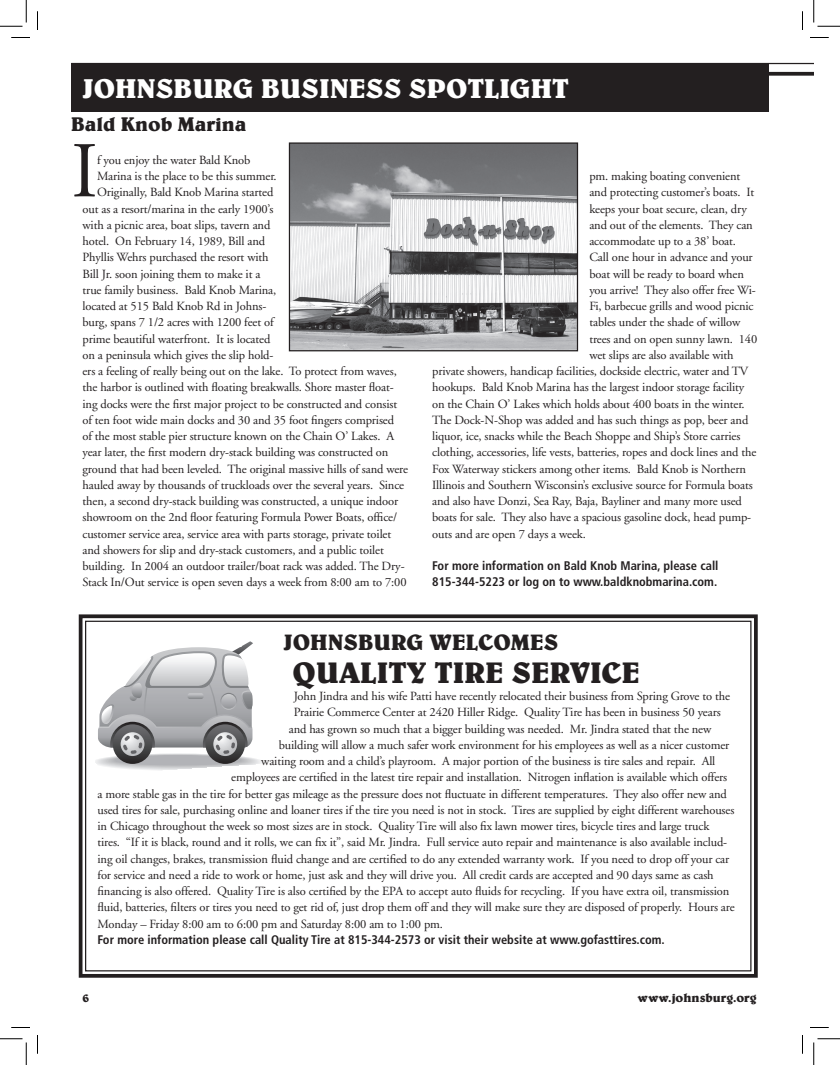
<style>
.page{position:relative;width:840px;height:1065px;background:#fff}
.page>*{position:absolute;margin:0;border:0;box-sizing:border-box;transform-origin:0 0}
.t1{font:78.88px "Adobe Garamond";color:#231f20}
.t2{font:700 30px "Belwe";color:#231f20}
.t3{font:700 27.5px "Belwe";color:#fff}
.t4{font:700 22.5px "Belwe";color:#231f20}
.t5{font:700 20px "Belwe";color:#231f20}
.t6{font:12.5px "Adobe Garamond";letter-spacing:-.01em;color:#231f20}
.t7{font:700 condensed 12.5px/16.2px "Frutiger";color:#231f20}
.t8{font:700 12.5px "Belwe";color:#231f20}
</style>
<div class="page">
<hr style="left:71px;top:63px;width:743px;height:1px;background:#231f20">
<svg style="left:769px;top:72px;width:45px;height:4px"></svg>
<div style="left:71px;top:63px;width:698px;height:49px;background:#231f20"></div>
<img style="left:291px;top:144px;width:285px;height:205px">
<div style="left:289px;top:142px;width:289px;height:209px;border:1px solid #231f20"></div>
<svg style="left:78px;top:614px;width:680px;height:364px"></svg>
<svg style="left:11px;top:37px;width:19px;height:1px"></svg>
<svg style="left:810px;top:37px;width:19px;height:1px"></svg>
<svg style="left:11px;top:1027px;width:19px;height:1px"></svg>
<svg style="left:810px;top:1027px;width:19px;height:1px"></svg>
<svg style="left:37px;top:11px;width:1px;height:19px"></svg>
<svg style="left:37px;top:1035px;width:1px;height:19px"></svg>
<svg style="left:802px;top:11px;width:1px;height:19px"></svg>
<svg style="left:802px;top:1035px;width:1px;height:19px"></svg>
<svg style="left:0;top:0;width:27px;height:27px"></svg>
<svg style="left:0;top:1039px;width:27px;height:26px"></svg>
<svg style="left:814px;top:0;width:26px;height:27px"></svg>
<svg style="left:814px;top:1039px;width:26px;height:26px"></svg>
<h3 class="t3" style="left:82px;top:72px;width:488px">Johnsburg business Spotlight</h3>
<h3 class="t5" style="left:71px;top:112px;width:177px">Bald Knob Marina</h3>
<h1 class="t1" style="left:71px;top:129px;width:28px">I</h1>
<p class="t6" style="left:97px;top:153px;width:155px">f you enjoy the water Bald Knob</p>
<p class="t6" style="left:97px;top:169px;width:181px">Marina is the place to be this summer.</p>
<p class="t6" style="left:97px;top:186px;width:178px">Originally, Bald Knob Marina started</p>
<p class="t6" style="left:83px;top:202px;width:193px">out as a resort/marina in the early 1900’s</p>
<p class="t6" style="left:83px;top:218px;width:189px">with a picnic area, boat slips, tavern and</p>
<p class="t6" style="left:83px;top:234px;width:184px">hotel. On February 14, 1989, Bill and</p>
<p class="t6" style="left:83px;top:251px;width:188px">Phyllis Wehrs purchased the resort with</p>
<p class="t6" style="left:83px;top:267px;width:179px">Bill Jr. soon joining them to make it a</p>
<p class="t6" style="left:83px;top:283px;width:195px">true family business. Bald Knob Marina,</p>
<p class="t6" style="left:83px;top:299px;width:185px">located at 515 Bald Knob Rd in Johns-</p>
<p class="t6" style="left:83px;top:316px;width:193px">burg, spans 7 1/2 acres with 1200 feet of</p>
<p class="t6" style="left:83px;top:332px;width:189px">prime beautiful waterfront. It is located</p>
<p class="t6" style="left:83px;top:348px;width:193px">on a peninsula which gives the slip hold-</p>
<p class="t6" style="left:83px;top:364px;width:316px">ers a feeling of really being out on the lake. To protect from waves,</p>
<p class="t6" style="left:83px;top:381px;width:313px">the harbor is outlined with floating breakwalls. Shore master float-</p>
<p class="t6" style="left:83px;top:397px;width:316px">ing docks were the first major project to be constructed and consist</p>
<p class="t6" style="left:83px;top:413px;width:313px">of ten foot wide main docks and 30 and 35 foot fingers comprised</p>
<p class="t6" style="left:83px;top:429px;width:313px">of the most stable pier structure known on the Chain O’ Lakes. A</p>
<p class="t6" style="left:83px;top:446px;width:307px">year later, the first modern dry-stack building was constructed on</p>
<p class="t6" style="left:83px;top:462px;width:327px">ground that had been leveled. The original massive hills of sand were</p>
<p class="t6" style="left:83px;top:478px;width:323px">hauled away by thousands of truckloads over the several years. Since</p>
<p class="t6" style="left:83px;top:494px;width:317px">then, a second dry-stack building was constructed, a unique indoor</p>
<p class="t6" style="left:83px;top:511px;width:316px">showroom on the 2nd floor featuring Formula Power Boats, office/</p>
<p class="t6" style="left:83px;top:527px;width:310px">customer service area, service area with parts storage, private toilet</p>
<p class="t6" style="left:83px;top:543px;width:303px">and showers for slip and dry-stack customers, and a public toilet</p>
<p class="t6" style="left:83px;top:559px;width:324px">building. In 2004 an outdoor trailer/boat rack was added. The Dry-</p>
<p class="t6" style="left:83px;top:576px;width:326px">Stack In/Out service is open seven days a week from 8:00 am to 7:00</p>
<p class="t6" style="left:589px;top:169px;width:153px">pm. making boating convenient</p>
<p class="t6" style="left:589px;top:186px;width:166px">and protecting customer’s boats. It</p>
<p class="t6" style="left:589px;top:202px;width:159px">keeps your boat secure, clean, dry</p>
<p class="t6" style="left:589px;top:218px;width:165px">and out of the elements. They can</p>
<p class="t6" style="left:589px;top:234px;width:148px">accommodate up to a 38’ boat.</p>
<p class="t6" style="left:589px;top:251px;width:165px">Call one hour in advance and your</p>
<p class="t6" style="left:589px;top:267px;width:156px">boat will be ready to board when</p>
<p class="t6" style="left:589px;top:283px;width:168px">you arrive! They also offer free Wi-</p>
<p class="t6" style="left:589px;top:299px;width:166px">Fi, barbecue grills and wood picnic</p>
<p class="t6" style="left:589px;top:316px;width:152px">tables under the shade of willow</p>
<p class="t6" style="left:589px;top:332px;width:169px">trees and on open sunny lawn. 140</p>
<p class="t6" style="left:589px;top:348px;width:146px">wet slips are also available with</p>
<p class="t6" style="left:432px;top:364px;width:318px">private showers, handicap facilities, dockside electric, water and TV</p>
<p class="t6" style="left:432px;top:381px;width:314px">hookups. Bald Knob Marina has the largest indoor storage facility</p>
<p class="t6" style="left:432px;top:397px;width:314px">on the Chain O’ Lakes which holds about 400 boats in the winter.</p>
<p class="t6" style="left:432px;top:413px;width:318px">The Dock-N-Shop was added and has such things as pop, beer and</p>
<p class="t6" style="left:432px;top:429px;width:310px">liquor, ice, snacks while the Beach Shoppe and Ship’s Store carries</p>
<p class="t6" style="left:432px;top:446px;width:326px">clothing, accessories, life vests, batteries, ropes and dock lines and the</p>
<p class="t6" style="left:432px;top:462px;width:315px">Fox Waterway stickers among other items. Bald Knob is Northern</p>
<p class="t6" style="left:432px;top:478px;width:322px">Illinois and Southern Wisconsin’s exclusive source for Formula boats</p>
<p class="t6" style="left:432px;top:494px;width:311px">and also have Donzi, Sea Ray, Baja, Bayliner and many more used</p>
<p class="t6" style="left:432px;top:511px;width:321px">boats for sale. They also have a spacious gasoline dock, head pump-</p>
<p class="t6" style="left:432px;top:527px;width:155px">outs and are open 7 days a week.</p>
<p class="t7" style="left:432px;top:558px;width:288px">For more information on Bald Knob Marina, please call<br>815-344-5223 or log on to www.baldknobmarina.com.</p>
<h3 class="t4" style="left:284px;top:629px;width:27px">JOHNSBURG</h3>
<h3 class="t4" style="left:430px;top:629px;width:66px">WELCOMES</h3>
<h2 class="t2" style="left:292px;top:654px;width:160px">QUALITY TIRE</h2>
<h2 class="t2" style="left:512px;top:654px;width:21px">SER</h2>
<h2 class="t2" style="left:570px;top:654px;width:38px">VICE</h2>
<p class="t6" style="left:294px;top:690px;width:438px">John Jindra and his wife Patti have recently relocated their business from Spring Grove to the</p>
<p class="t6" style="left:294px;top:706px;width:429px">Prairie Commerce Center at 2420 Hiller Ridge. Quality Tire has been in business 50 years</p>
<p class="t6" style="left:289px;top:722px;width:424px">and has grown so much that a bigger building was needed. Mr. Jindra stated that the new</p>
<p class="t6" style="left:279px;top:738px;width:452px">building will allow a much safer work environment for his employees as well as a nicer customer</p>
<p class="t6" style="left:261px;top:755px;width:456px">waiting room and a child’s playroom. A major portion of the business is tire sales and repair. All</p>
<p class="t6" style="left:231px;top:771px;width:498px">employees are certified in the latest tire repair and installation. Nitrogen inflation is available which offers</p>
<p class="t6" style="left:98px;top:787px;width:631px">a more stable gas in the tire for better gas mileage as the pressure does not fluctuate in different temperatures. They also offer new and</p>
<p class="t6" style="left:98px;top:803px;width:638px">used tires for sale, purchasing online and loaner tires if the tire you need is not in stock. Tires are supplied by eight different warehouses</p>
<p class="t6" style="left:98px;top:820px;width:613px">in Chicago throughout the week so most sizes are in stock. Quality Tire will also fix lawn mower tires, bicycle tires and large truck</p>
<p class="t6" style="left:98px;top:836px;width:631px">tires. “If it is black, round and it rolls, we can fix it”, said Mr. Jindra. Full service auto repair and maintenance is also available includ-</p>
<p class="t6" style="left:98px;top:852px;width:633px">ing oil changes, brakes, transmission fluid change and are certified to do any extended warranty work. If you need to drop off your car</p>
<p class="t6" style="left:98px;top:868px;width:618px">for service and need a ride to work or home, just ask and they will drive you. All credit cards are accepted and 90 days same as cash</p>
<p class="t6" style="left:98px;top:885px;width:633px">financing is also offered. Quality Tire is also certified by the EPA to accept auto fluids for recycling. If you have extra oil, transmission</p>
<p class="t6" style="left:98px;top:901px;width:639px">fluid, batteries, filters or tires you need to get rid of, just drop them off and they will make sure they are disposed of properly. Hours are</p>
<p class="t6" style="left:98px;top:917px;width:347px">Monday – Friday 8:00 am to 6:00 pm and Saturday 8:00 am to 1:00 pm.</p>
<p class="t7" style="left:98px;top:931px;width:569px">For more information please call Quality Tire at 815-344-2573 or visit their website at www.gofasttires.com.</p>
<p class="t8" style="left:82px;top:990px;width:8px">6</p>
<p class="t8" style="left:638px;top:990px;width:120px">www.johnsburg.org</p>
</div>
